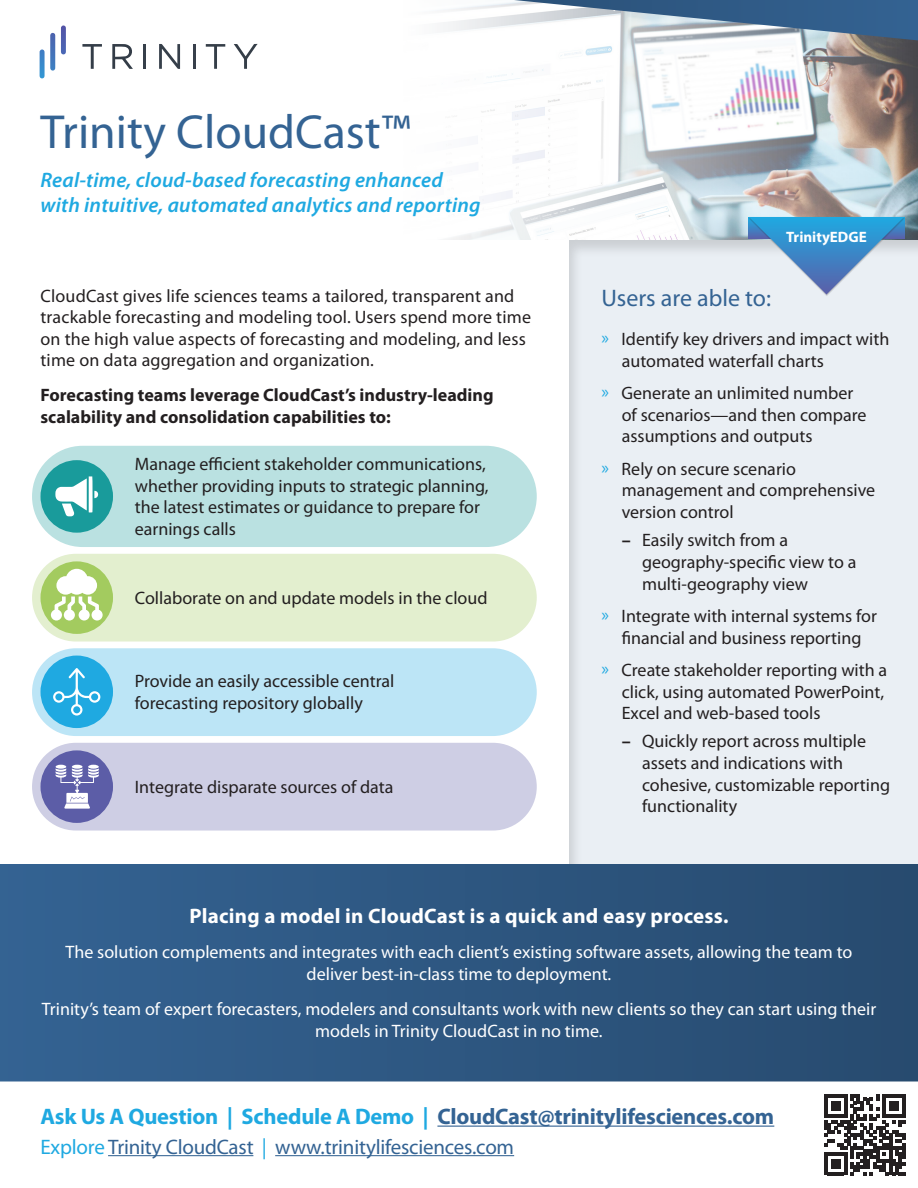
<style>
.page{position:relative;width:918px;height:1188px;background:#fff}
.page>*{position:absolute;margin:0;border:0;box-sizing:border-box;transform-origin:0 0}
.TRIN_Header{font:48px "Myriad Pro";color:#346393}
.t1{font:24px "Myriad Pro";color:#346393}
.TRIN_Footer{font:700 22.5px "Myriad Pro";letter-spacing:-.01em;color:#346393}
.TRIN_Subheader{font:italic 600 21px/25.2px "Myriad Pro";letter-spacing:.01em;color:#1fa9e1}
.t2{font:21px "Myriad Pro";letter-spacing:-.01em;color:#346393}
.t3{font:700 21px "Myriad Pro";letter-spacing:.01em;color:#fff}
.TRIN_Body{font:18px/21.6px "Myriad Pro";color:#231f20}
.TRIN_Body-2{font:18px/21.6px "Myriad Pro";color:#fff;text-align:center}
.TRIN_Body-3{font:700 18px/21.6px "Myriad Pro";color:#231f20}
.t4{font:700 15px "Myriad Pro";color:#fff}
.s1{color:#1fa9e1}
.s2{font-weight:700}
</style>
<div class="page">
<div style="left:566px;top:238px;width:352px;height:653px;background:#eaeff4"></div>
<svg style="left:0;top:1080px;width:918px;height:2px;background:#6180a0"></svg>
<hr style="left:108px;top:1155px;width:145px;height:1px;background:#346393">
<hr style="left:275px;top:1155px;width:239px;height:1px;background:#346393">
<hr style="left:437px;top:1126px;width:337px;height:1px;background:#346393">
<svg style="left:825px;top:1095px;width:80px;height:80px"></svg>
<div style="left:0;top:864px;width:918px;height:216px;background:linear-gradient(to right,#346393,#274b6f)"></div>
<div style="left:32px;top:446px;width:505px;height:101px;background:#bae1e1;border-radius:51px"></div>
<div style="left:40px;top:460px;width:73px;height:73px;background:#199b9b;border-radius:50%"></div>
<svg style="left:55px;top:476px;width:43px;height:40px"></svg>
<div style="left:32px;top:554px;width:505px;height:88px;background:#e3efcf;border-radius:44px"></div>
<div style="left:40px;top:561px;width:73px;height:73px;background:#a3cb5f;border-radius:50%"></div>
<svg style="left:51px;top:569px;width:52px;height:52px"></svg>
<div style="left:32px;top:648px;width:505px;height:88px;background:#bce5f6;border-radius:44px"></div>
<div style="left:40px;top:656px;width:73px;height:72px;background:#1fa9e1;border-radius:50%"></div>
<svg style="left:53px;top:668px;width:47px;height:48px"></svg>
<div style="left:32px;top:743px;width:505px;height:88px;background:#cecee4;border-radius:44px"></div>
<div style="left:40px;top:750px;width:73px;height:73px;background:#5c5da7;border-radius:50%"></div>
<svg style="left:56px;top:765px;width:43px;height:44px"></svg>
<img style="left:256px;top:2px;width:662px;height:238px">
<svg style="left:234px;top:44px;width:23px;height:25px"></svg>
<svg style="left:159px;top:44px;width:21px;height:25px"></svg>
<svg style="left:112px;top:44px;width:21px;height:25px"></svg>
<svg style="left:40px;top:33px;width:15px;height:45px"></svg>
<svg style="left:61px;top:26px;width:5px;height:28px"></svg>
<svg style="left:82px;top:44px;width:20px;height:25px"></svg>
<svg style="left:206px;top:44px;width:19px;height:25px"></svg>
<hr style="left:193px;top:44px;width:3px;height:25px;background:#38404b">
<hr style="left:143px;top:44px;width:3px;height:25px;background:#363f4a">
<svg style="left:514px;top:0;width:404px;height:40px"></svg>
<div style="left:748px;top:217px;width:157px;height:80px;background:#eaeff4"></div>
<svg style="left:749px;top:217px;width:155px;height:78px"></svg>
<p class="TRIN_Header" style="left:40px;top:102px;width:372px">Trinity CloudCast™</p>
<p class="TRIN_Subheader" style="left:40px;top:167px;width:442px">Real-time, cloud-based forecasting enhanced with intuitive, automated analytics and reporting</p>
<p class="TRIN_Body" style="left:40px;top:284px;width:492px">CloudCast gives life sciences teams a tailored, transparent and trackable forecasting and modeling tool. Users spend more time on the high value aspects of forecasting and modeling, and less time on data aggregation and organization.</p>
<p class="TRIN_Body-3" style="left:40px;top:384px;width:455px">Forecasting teams leverage CloudCast’s industry-leading scalability and consolidation capabilities to:</p>
<p class="TRIN_Body" style="left:135px;top:453px;width:355px">Manage efficient stakeholder communications, whether providing inputs to strategic planning, the latest estimates or guidance to prepare for earnings calls</p>
<p class="TRIN_Body" style="left:135px;top:587px;width:354px">Collaborate on and update models in the cloud</p>
<p class="TRIN_Body" style="left:135px;top:670px;width:261px">Provide an easily accessible central forecasting repository globally</p>
<p class="TRIN_Body" style="left:135px;top:776px;width:260px">Integrate disparate sources of data</p>
<p class="t4" style="left:786px;top:227px;width:82px">TrinityEDGE</p>
<p class="t1" style="left:602px;top:283px;width:171px">Users are able to:</p>
<p class="TRIN_Body" style="left:622px;top:328px;width:269px;text-indent:-20px"><span class="s1">»</span> Identify key drivers and impact with automated waterfall charts</p>
<p class="TRIN_Body" style="left:622px;top:382px;width:246px;text-indent:-20px"><span class="s1">»</span> Generate an unlimited number of scenarios—and then compare assumptions and outputs</p>
<p class="TRIN_Body" style="left:622px;top:458px;width:255px;text-indent:-20px"><span class="s1">»</span> Rely on secure scenario management and comprehensive version control</p>
<p class="TRIN_Body" style="left:642px;top:529px;width:216px;text-indent:-20px"><span class="s2">–</span> Easily switch from a geography-specific view to a multi-geography view</p>
<p class="TRIN_Body" style="left:602px;top:605px;width:277px;text-align:center"><span class="s1">»</span> Integrate with internal systems for financial and business reporting</p>
<p class="TRIN_Body" style="left:622px;top:659px;width:267px;text-indent:-20px"><span class="s1">»</span> Create stakeholder reporting with a click, using automated PowerPoint,<br>Excel and web-based tools</p>
<p class="TRIN_Body" style="left:642px;top:730px;width:250px;text-indent:-20px"><span class="s2">–</span> Quickly report across multiple assets and indications with cohesive, customizable reporting functionality</p>
<p class="t3" style="left:190px;top:902px;width:540px">Placing a model in CloudCast is a quick and easy process.</p>
<p class="TRIN_Body-2" style="left:66px;top:941px;width:788px">The solution complements and integrates with each client’s existing software assets, allowing the team to deliver best-in-class time to deployment.</p>
<p class="TRIN_Body-2" style="left:42px;top:998px;width:836px">Trinity’s team of expert forecasters, modelers and consultants work with new clients so they can start using their models in Trinity CloudCast in no time.</p>
<p class="TRIN_Footer" style="left:40px;top:1102px;width:735px"><span class="s1">Ask Us A Question | Schedule A Demo |</span> CloudCast@trinitylifesciences.com</p>
<p class="t2" style="left:40px;top:1134px;width:475px"><span class="s1">Explore</span> Trinity CloudCast <span class="s1">|</span> www.trinitylifesciences.com</p>
</div>
